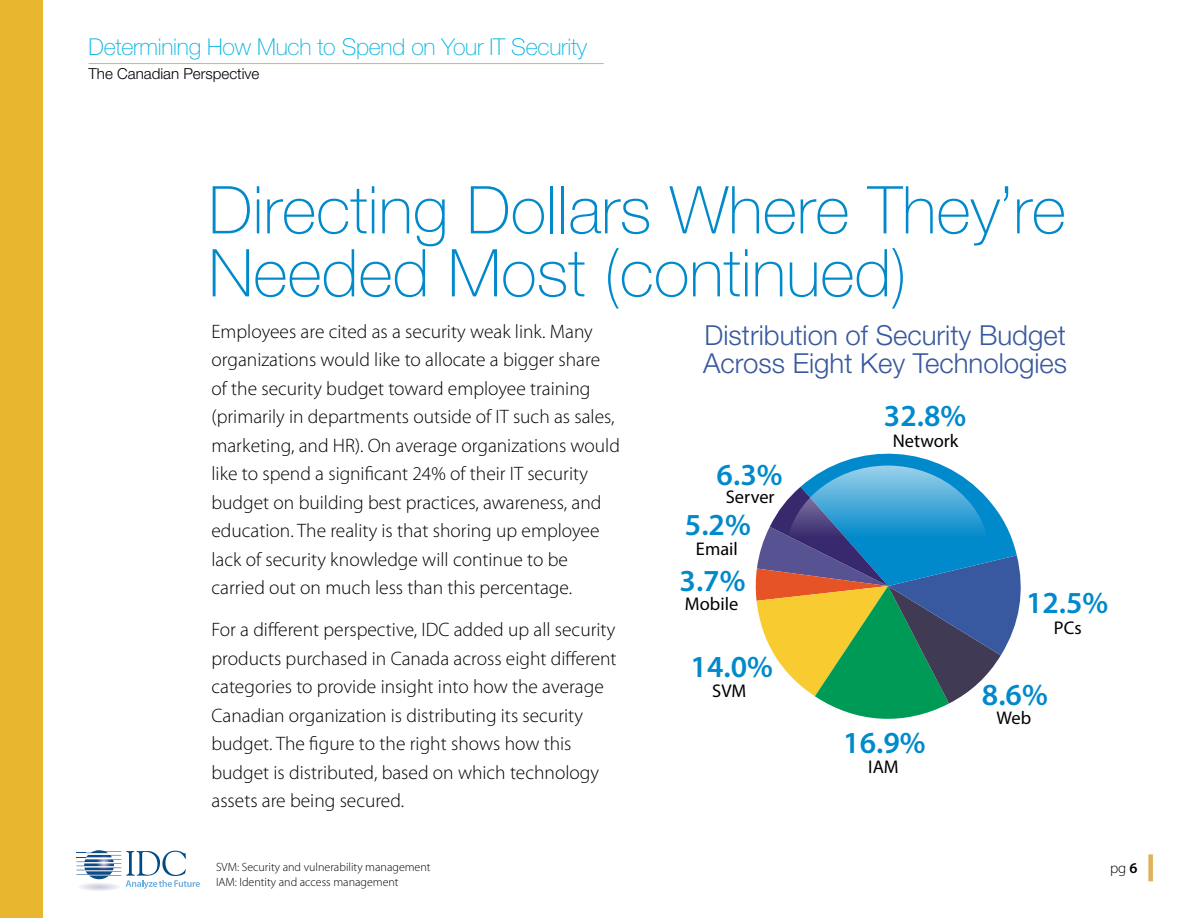
<style>
.page{position:relative;width:1188px;height:918px;background:#fff}
.page>*{position:absolute;margin:0;border:0;box-sizing:border-box;transform-origin:0 0}
.t1{font:100 66px/63px "Helvetica Neue";color:#0089cb}
.t2{font:600 30.75px "Myriad Pro";color:#0089cb}
.t3{font:300 27.6px/28.5px "Helvetica Neue";color:#38589f}
.t4{font:100 23.25px "Helvetica Neue";letter-spacing:-.01em;color:#00b4e2}
.t5{font:300 19.5px/28.5px "Myriad Pro";color:#000}
.t6{font:18.45px "Myriad Pro";color:#000}
.t7{font:300 15.15px "Helvetica Neue";color:#000}
.t8{font:300 15px "Myriad Pro";color:#000}
.t9{font:300 12px "Myriad Pro";color:#000}
.s1{font-weight:600}
</style>
<div class="page">
<svg style="left:76px;top:851px;width:124px;height:40px"></svg>
<div style="left:1148px;top:854px;width:5px;height:27px;background:#deb15a"></div>
<div style="left:0;top:0;width:44px;height:918px;background:#e9b62f"></div>
<hr style="left:89px;top:63px;width:515px;height:1px;background:#deb15a">
<svg style="left:755px;top:453px;width:266px;height:266px"></svg>
<p class="t4" style="left:89px;top:33px;width:500px">Determining How Much to Spend on Your IT Security</p>
<p class="t7" style="left:89px;top:65px;width:172px">The Canadian Perspective</p>
<p class="t1" style="left:208px;top:178px;width:859px">Directing Dollars Where They’re<br>Needed Most (continued)</p>
<p class="t5" style="left:212px;top:317px;width:410px">Employees are cited as a security weak link. Many organizations would like to allocate a bigger share of the security budget toward employee training (primarily in departments outside of IT such as sales, marketing, and HR). On average organizations would like to spend a significant 24% of their IT security budget on building best practices, awareness, and education. The reality is that shoring up employee lack of security knowledge will continue to be carried out on much less than this percentage.</p>
<p class="t5" style="left:212px;top:615px;width:407px">For a different perspective, IDC added up all security products purchased in Canada across eight different categories to provide insight into how the average Canadian organization is distributing its security budget. The figure to the right shows how this budget is distributed, based on which technology assets are being secured.</p>
<p class="t3" style="left:703px;top:320px;width:365px">Distribution of Security Budget<br>Across Eight Key Technologies</p>
<p class="t2" style="left:884px;top:396px;width:84px">32.8%</p>
<p class="t6" style="left:893px;top:429px;width:67px">Network</p>
<p class="t2" style="left:717px;top:456px;width:67px">6.3%</p>
<p class="t6" style="left:726px;top:486px;width:50px">Server</p>
<p class="t2" style="left:685px;top:505px;width:67px">5.2%</p>
<p class="t6" style="left:696px;top:537px;width:43px">Email</p>
<p class="t2" style="left:680px;top:561px;width:67px">3.7%</p>
<p class="t2" style="left:1026px;top:584px;width:84px">12.5%</p>
<p class="t6" style="left:685px;top:593px;width:55px">Mobile</p>
<p class="t6" style="left:1054px;top:617px;width:29px">PCs</p>
<p class="t2" style="left:691px;top:647px;width:84px">14.0%</p>
<p class="t6" style="left:712px;top:679px;width:36px">SVM</p>
<p class="t2" style="left:982px;top:676px;width:67px">8.6%</p>
<p class="t6" style="left:997px;top:706px;width:36px">Web</p>
<p class="t2" style="left:843px;top:723px;width:84px">16.9%</p>
<p class="t6" style="left:868px;top:755px;width:32px">IAM</p>
<p class="t9" style="left:216px;top:860px;width:216px">SVM: Security and vulnerability management</p>
<p class="t9" style="left:216px;top:875px;width:184px">IAM: Identity and access management</p>
<p class="t8" style="left:1110px;top:859px;width:29px">pg<span class="s1">6</span></p>
</div>
